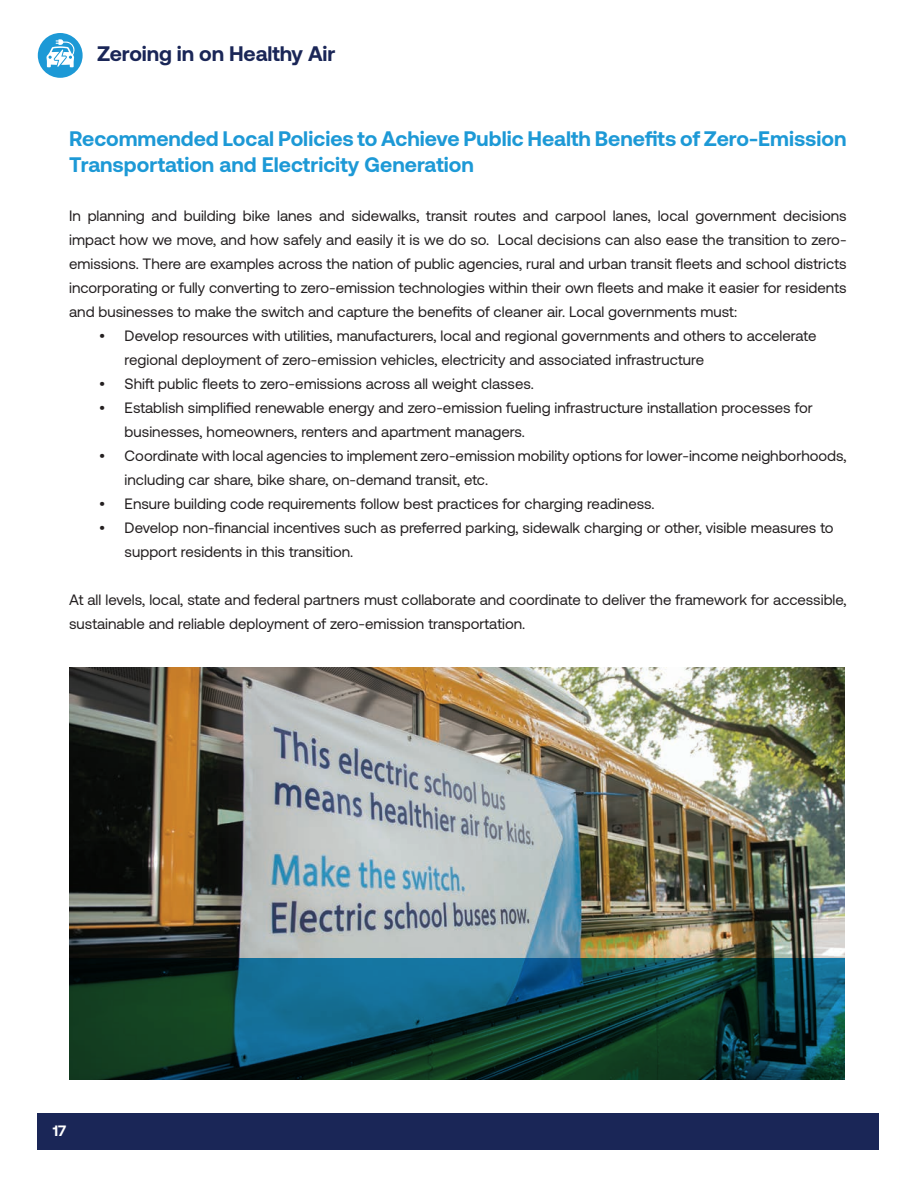
<style>
.page{position:relative;width:918px;height:1188px;background:#fff}
.page>*{position:absolute;margin:0;border:0;box-sizing:border-box;transform-origin:0 0}
.t1{font:700 21px/25.5px "Aeonik";color:#1d99d6}
.t2{font:700 21px "Aeonik";letter-spacing:-.005em;color:#1a2657}
.t3{font:15px/24px "Aeonik";color:#231f20}
.t4{font:700 15px "Aeonik";color:#fff}
</style>
<div class="page">
<div style="left:38px;top:1113px;width:841px;height:37px;background:#1a2657"></div>
<svg style="left:38px;top:33px;width:45px;height:45px"></svg>
<img style="left:69px;top:667px;width:776px;height:291px">
<svg style="left:69px;top:958px;width:776px;height:122px;background:#0e4445"></svg>
<h1 class="t2" style="left:97px;top:42px;width:240px">Zeroing in on Healthy Air</h1>
<h1 class="t1" style="left:69px;top:126px;width:779px">Recommended Local Policies to Achieve Public Health Benefits of Zero-Emission<br>Transportation and Electricity Generation</h1>
<p class="t3" style="left:69px;top:204px;width:779px;text-align:justify">In planning and building bike lanes and sidewalks, transit routes and carpool lanes, local government decisions impact how we move, and how safely and easily it is we do so. Local decisions can also ease the transition to zero&shy;emissions. There are examples across the nation of public agencies, rural and urban transit fleets and school districts incorporating or fully converting to zero-emission technologies within their own fleets and make it easier for residents and businesses to make the switch and capture the benefits of cleaner air. Local governments must:</p>
<p class="t3" style="left:125px;top:324px;width:693px;text-indent:-26px">• Develop resources with utilities, manufacturers, local and regional governments and others to accelerate regional deployment of zero-emission vehicles, electricity and associated infrastructure</p>
<p class="t3" style="left:99px;top:372px;width:436px">• Shift public fleets to zero-emissions across all weight classes.</p>
<p class="t3" style="left:125px;top:396px;width:690px;text-indent:-26px">• Establish simplified renewable energy and zero-emission fueling infrastructure installation processes for businesses, homeowners, renters and apartment managers.</p>
<p class="t3" style="left:125px;top:444px;width:724px;text-indent:-26px">• Coordinate with local agencies to implement zero-emission mobility options for lower-income neighborhoods, including car share, bike share, on-demand transit, etc.</p>
<p class="t3" style="left:99px;top:492px;width:557px">• Ensure building code requirements follow best practices for charging readiness.</p>
<p class="t3" style="left:125px;top:516px;width:711px;text-indent:-26px">• Develop non-financial incentives such as preferred parking, sidewalk charging or other, visible measures to support residents in this transition.</p>
<p class="t3" style="left:69px;top:588px;width:779px">At all levels, local, state and federal partners must collaborate and coordinate to deliver the framework for accessible, sustainable and reliable deployment of zero-emission transportation.</p>
<p class="t4" style="left:53px;top:1123px;width:15px">17</p>
</div>
